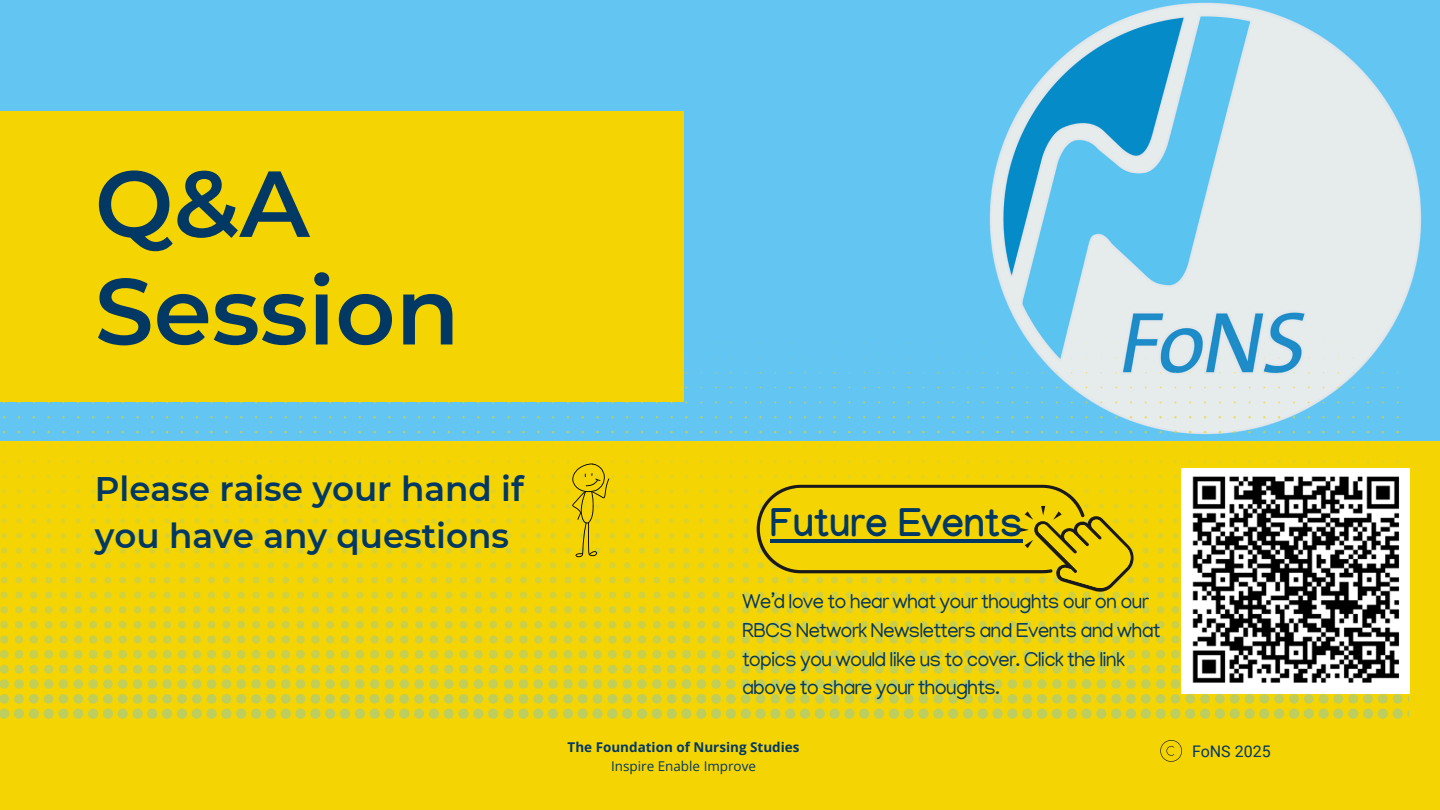
<style>
.page{position:relative;width:1440px;height:810px;background:#63c5f2}
.page>*{position:absolute;margin:0;border:0;box-sizing:border-box;transform-origin:0 0}
.t1{font:600 93.6px/107.6px "Montserrat";color:#023864}
.t2{font:700 39.9px "Manjari";color:#023864}
.t3{font:600 34.1px/47.5px "Montserrat";color:#023864}
.t4{font:20.7px/28.7px "Manjari";letter-spacing:-.04em;color:#023864}
.t5{font:16px "Roboto";color:#023864}
.t6{font:700 13.5px "Open Sans";color:#023864}
.t7{font:13.5px "Open Sans";color:#023864}
</style>
<div class="page">
<img style="left:989px;top:2px;width:433px;height:341px">
<div style="left:0;top:441px;width:1440px;height:369px;background:#f5d404"></div>
<svg style="left:0;top:343px;width:1409px;height:375px"></svg>
<div style="left:0;top:111px;width:684px;height:291px;background:#f5d404"></div>
<svg style="left:1160px;top:740px;width:22px;height:22px"></svg>
<svg style="left:572px;top:463px;width:37px;height:94px"></svg>
<svg style="left:757px;top:485px;width:378px;height:107px"></svg>
<img style="left:1182px;top:469px;width:228px;height:225px">
<hr style="left:770px;top:539px;width:253px;height:4px;background:#023864">
<h1 class="t1" style="left:95px;top:150px;width:366px">Q&amp;A<br>Session</h1>
<h3 class="t3" style="left:95px;top:465px;width:430px">Please raise your hand if you have any questions</h3>
<h2 class="t2" style="left:770px;top:507px;width:254px">Future Events</h2>
<p class="t4" style="left:742px;top:590px;width:420px">We’d love to hear what your thoughts our on our RBCS Network Newsletters and Events and what topics you would like us to cover. Click the link above to share your thoughts.</p>
<p class="t6" style="left:568px;top:738px;width:233px">The Foundation of Nursing Studies</p>
<p class="t7" style="left:611px;top:757px;width:146px">Inspire Enable Improve</p>
<p class="t5" style="left:1192px;top:742px;width:80px">FoNS 2025</p>
</div>
